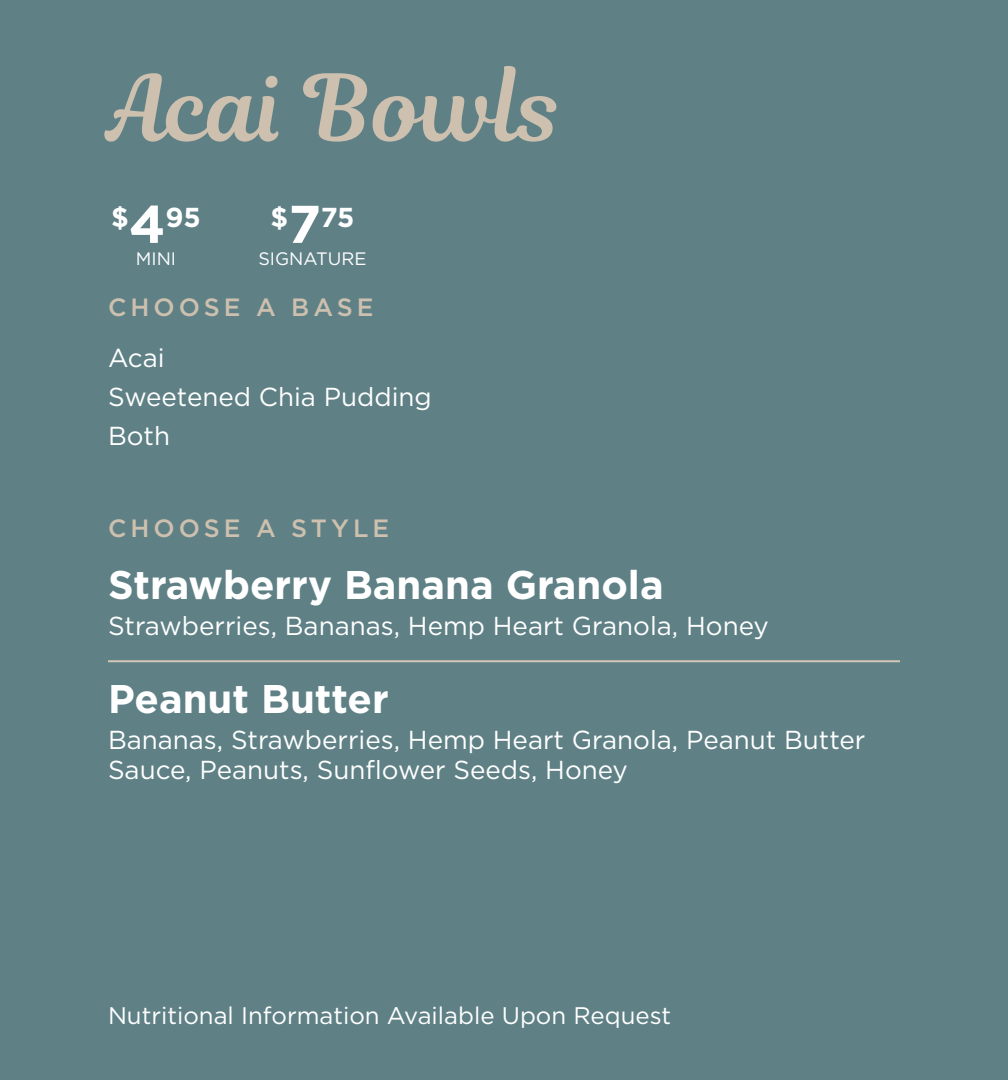
<style>
.page{position:relative;width:1008px;height:1080px;background:#5f8186}
.page>*{position:absolute;margin:0;border:0;box-sizing:border-box;transform-origin:0 0}
.t1{font:91.15px "Magnolia Script";color:#cdc0af}
.t2{font:700 40px "Gotham";color:#fff}
.t3{font:700 27.4px "Gotham";color:#fff}
.t4{font:26px/39px "Gotham";color:#fff}
.t5{font:500 25px "Gotham";letter-spacing:.16em;color:#cdc0af}
.t6{font:24px "Gotham";color:#fff}
.t7{font:18px "Gotham";color:#fff}
.s1{font-size:53px}
</style>
<div class="page">
<hr style="left:108px;top:660px;width:792px;height:2px;background:#d3c7b8">
<h1 class="t1" style="left:108px;top:43px;width:456px">Acai Bowls</h1>
<p class="t3" style="left:111px;top:199px;width:91px">$<span class="s1">4</span>95</p>
<p class="t3" style="left:270px;top:199px;width:86px">$<span class="s1">7</span>75</p>
<p class="t7" style="left:136px;top:247px;width:42px">MINI</p>
<p class="t7" style="left:258px;top:247px;width:110px">SIGNATURE</p>
<p class="t5" style="left:108px;top:291px;width:267px">CHOOSE A BASE</p>
<p class="t4" style="left:108px;top:338px;width:325px">Acai<br>Sweetened Chia Pudding<br>Both</p>
<p class="t5" style="left:108px;top:512px;width:283px">CHOOSE A STYLE</p>
<h2 class="t2" style="left:108px;top:558px;width:557px">Strawberry Banana Granola</h2>
<p class="t4" style="left:108px;top:606px;width:662px">Strawberries, Bananas, Hemp Heart Granola, Honey</p>
<h2 class="t2" style="left:108px;top:672px;width:282px">Peanut Butter</h2>
<p class="t4" style="left:108px;top:724px;width:759px;line-height:30px">Bananas, Strawberries, Hemp Heart Granola, Peanut Butter<br>Sauce, Peanuts, Sunflower Seeds, Honey</p>
<p class="t6" style="left:108px;top:1000px;width:565px">Nutritional Information Available Upon Request</p>
</div>
